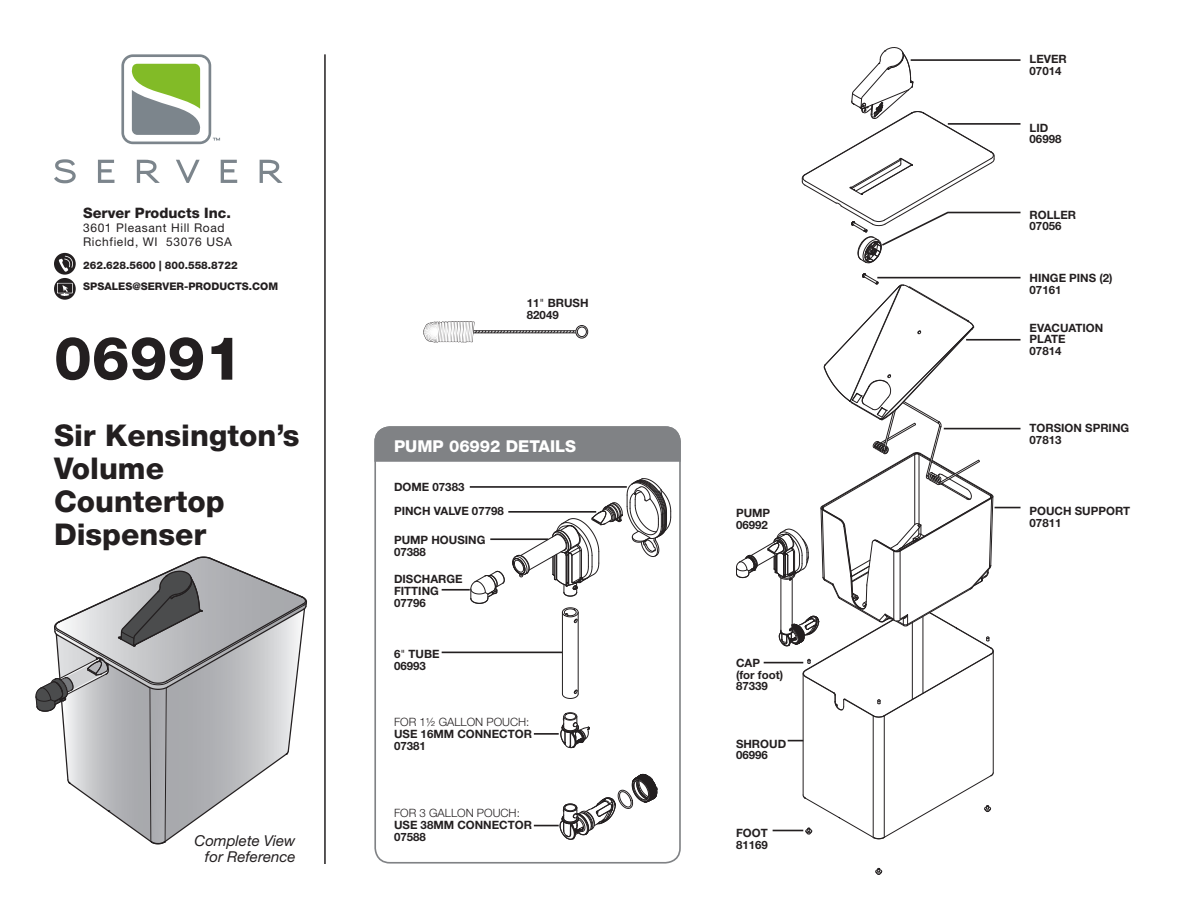
<style>
.page{position:relative;width:1188px;height:918px;background:#fff}
.page>*{position:absolute;margin:0;border:0;box-sizing:border-box;transform-origin:0 0}
.t1{font:800 60px "Helvetica Neue";color:#231f20}
.t2{font:800 30px/33px "Helvetica Neue";color:#231f20}
.t3{font:800 16.35px "Helvetica Neue";color:#fff}
.t4{font:italic 15px/16.4px "Helvetica Neue";color:#231f20;text-align:right}
.t5{font:800 14.4px "Helvetica Neue";color:#231f20}
.t6{font:12px/14.4px "Helvetica Neue";letter-spacing:.05em;color:#231f20}
.t7{font:700 11.4px/11.4px "Helvetica Neue";color:#231f20}
.t8{font:300 11.4px "Helvetica Neue";color:#231f20}
.t9{font:800 10.5px/21px "Helvetica Neue";color:#231f20}
.s1{font-weight:400}
</style>
<div class="page">
<svg style="left:54px;top:253px;width:22px;height:22px"></svg>
<svg style="left:59px;top:256px;width:15px;height:16px"></svg>
<svg style="left:54px;top:278px;width:22px;height:22px"></svg>
<svg style="left:57px;top:283px;width:16px;height:10px"></svg>
<div style="left:58px;top:283px;width:14px;height:10px;background:#231f20"></div>
<svg style="left:60px;top:285px;width:9px;height:11px"></svg>
<svg style="left:54px;top:159px;width:22px;height:24px"></svg>
<svg style="left:98px;top:160px;width:16px;height:23px"></svg>
<svg style="left:137px;top:160px;width:23px;height:23px"></svg>
<svg style="left:176px;top:160px;width:24px;height:23px"></svg>
<svg style="left:221px;top:160px;width:16px;height:23px"></svg>
<svg style="left:260px;top:160px;width:23px;height:23px"></svg>
<svg style="left:121px;top:54px;width:99px;height:90px"></svg>
<hr style="left:324px;top:54px;width:2px;height:810px;background:#231f20">
<svg style="left:35px;top:557px;width:272px;height:287px"></svg>
<hr style="left:873px;top:716px;width:1px;height:121px;background:#231f20">
<hr style="left:884px;top:716px;width:1px;height:121px;background:#231f20">
<hr style="left:803px;top:674px;width:1px;height:121px;background:#231f20">
<hr style="left:993px;top:651px;width:1px;height:121px;background:#231f20">
<svg style="left:875px;top:867px;width:8px;height:8px"></svg>
<svg style="left:802px;top:772px;width:192px;height:68px"></svg>
<svg style="left:736px;top:273px;width:285px;height:445px"></svg>
<hr style="left:944px;top:428px;width:77px;height:1px;background:#231f20">
<svg style="left:801px;top:47px;width:220px;height:217px"></svg>
<hr style="left:877px;top:277px;width:144px;height:1px;background:#231f20">
<svg style="left:788px;top:740px;width:15px;height:1px"></svg>
<hr style="left:764px;top:662px;width:39px;height:1px;background:#231f20">
<hr style="left:773px;top:830px;width:30px;height:1px;background:#231f20">
<hr style="left:473px;top:330px;width:103px;height:1px;background:#231f20">
<hr style="left:472px;top:333px;width:104px;height:1px;background:#231f20">
<div style="left:576px;top:325px;width:12px;height:13px;border:1px solid #231f20;border-radius:50%"></div>
<div style="left:577px;top:327px;width:10px;height:10px;border:1px solid #231f20;border-radius:50%"></div>
<svg style="left:423px;top:321px;width:152px;height:22px"></svg>
<div style="left:377px;top:428px;width:302px;height:34px;background:#808285"></div>
<div style="left:374px;top:426px;width:307px;height:438px;border:2px solid #808285;border-radius:15px"></div>
<svg style="left:470px;top:571px;width:35px;height:33px"></svg>
<svg style="left:512px;top:478px;width:159px;height:119px"></svg>
<svg style="left:562px;top:690px;width:17px;height:9px"></svg>
<svg style="left:562px;top:607px;width:17px;height:16px"></svg>
<hr style="left:578px;top:612px;width:1px;height:82px;background:#231f20">
<hr style="left:562px;top:612px;width:1px;height:82px;background:#231f20">
<svg style="left:560px;top:712px;width:30px;height:36px"></svg>
<hr style="left:470px;top:486px;width:157px;height:2px;background:#231f20">
<hr style="left:508px;top:511px;width:88px;height:2px;background:#231f20">
<hr style="left:490px;top:538px;width:58px;height:2px;background:#231f20">
<hr style="left:442px;top:589px;width:28px;height:2px;background:#231f20">
<hr style="left:442px;top:652px;width:120px;height:1px;background:#231f20">
<hr style="left:534px;top:733px;width:25px;height:2px;background:#231f20">
<svg style="left:534px;top:774px;width:124px;height:66px"></svg>
<p class="t5" style="left:83px;top:204px;width:149px">Server Products Inc.</p>
<p class="t6" style="left:83px;top:220px;width:150px">3601 Pleasant Hill Road<br>Richfield, WI 53076 USA</p>
<p class="t9" style="left:83px;top:255px;width:196px">262.628.5600 | 800.558.8722<br>SPSALES@SERVER-PRODUCTS.COM</p>
<h1 class="t1" style="left:54px;top:323px;width:190px">06991</h1>
<h2 class="t2" style="left:54px;top:418px;width:247px">Sir Kensington’s<br>Volume<br>Countertop<br>Dispenser</h2>
<h3 class="t4" style="left:195px;top:832px;width:103px">Complete View for Reference</h3>
<p class="t7" style="left:527px;top:297px;width:63px">11<span class="s1">"</span> BRUSH<br>82049</p>
<h3 class="t3" style="left:394px;top:437px;width:184px">PUMP 06992 DETAILS</h3>
<p class="t7" style="left:394px;top:481px;width:72px">DOME 07383</p>
<p class="t7" style="left:394px;top:505px;width:111px">PINCH VALVE 07798</p>
<p class="t7" style="left:394px;top:534px;width:93px;line-height:12px">PUMP HOUSING<br>07388</p>
<p class="t7" style="left:394px;top:573px;width:70px;line-height:12px">DISCHARGE<br>FITTING<br>07796</p>
<p class="t7" style="left:394px;top:648px;width:47px;line-height:12px">6<span class="s1">"</span> TUBE<br>06993</p>
<p class="t8" style="left:394px;top:715px;width:137px">FOR 1½ GALLON POUCH:</p>
<p class="t7" style="left:394px;top:728px;width:139px;line-height:12px">USE 16MM CONNECTOR<br>07381</p>
<p class="t8" style="left:394px;top:806px;width:127px">FOR 3 GALLON POUCH:</p>
<p class="t7" style="left:394px;top:818px;width:139px;line-height:12px">USE 38MM CONNECTOR<br>07588</p>
<p class="t7" style="left:736px;top:507px;width:36px">PUMP<br>06992</p>
<p class="t7" style="left:736px;top:657px;width:49px">CAP<br>(for foot)<br>87339</p>
<p class="t7" style="left:736px;top:738px;width:52px">SHROUD<br>06996</p>
<p class="t7" style="left:736px;top:827px;width:33px">FOOT<br>81169</p>
<p class="t7" style="left:1030px;top:53px;width:39px">LEVER<br>07014</p>
<p class="t7" style="left:1030px;top:122px;width:33px">LID<br>06998</p>
<p class="t7" style="left:1030px;top:209px;width:48px">ROLLER<br>07056</p>
<p class="t7" style="left:1030px;top:272px;width:85px">HINGE PINS (2)<br>07161</p>
<p class="t7" style="left:1030px;top:322px;width:75px">EVACUATION<br>PLATE<br>07814</p>
<p class="t7" style="left:1030px;top:422px;width:101px">TORSION SPRING<br>07813</p>
<p class="t7" style="left:1030px;top:505px;width:102px">POUCH SUPPORT<br>07811</p>
</div>
